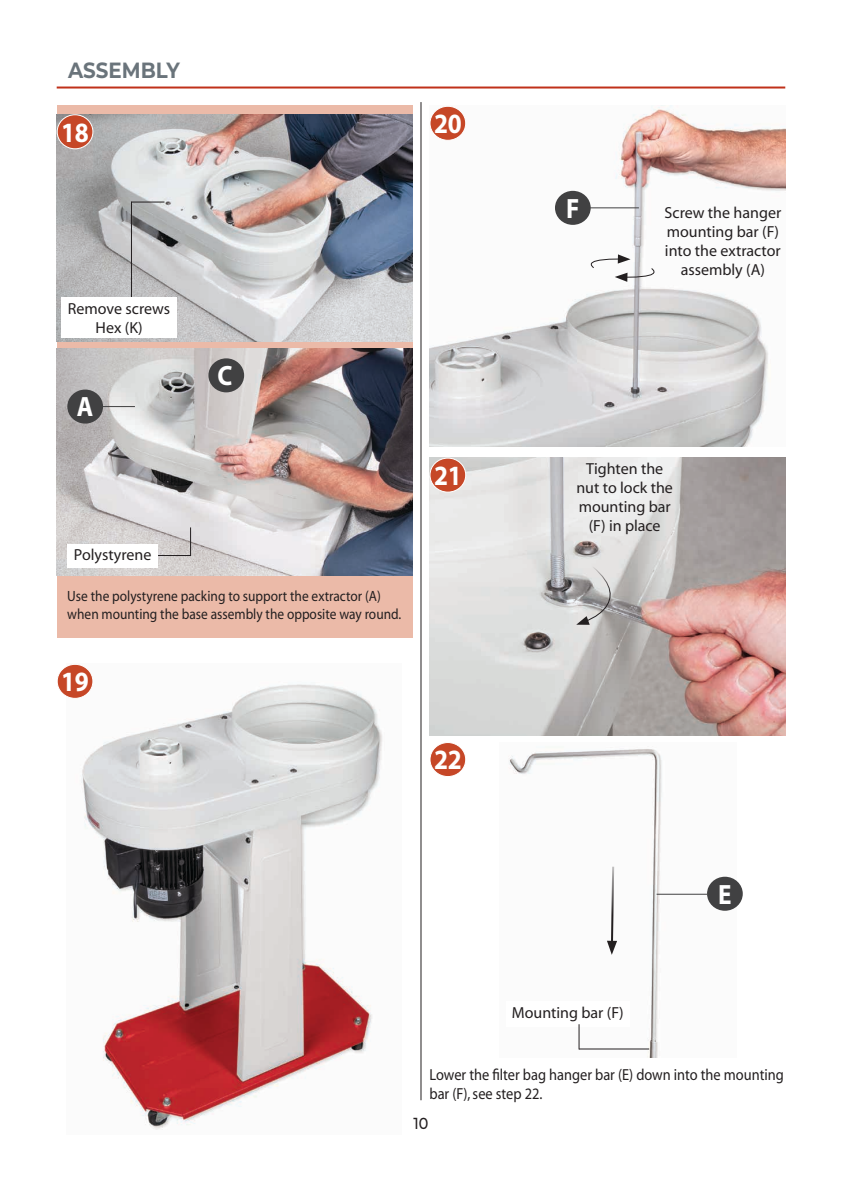
<style>
.page{position:relative;width:842px;height:1191px;background:#fff}
.page>*{position:absolute;margin:0;border:0;box-sizing:border-box;transform-origin:0 0}
.Numbers_black{font:700 28px "Myriad";letter-spacing:-.01em;color:#fff;scale:.9 1}
.Main_Heading_Left{font:700 22px "Montserrat";color:#6a747b;scale:.9 1}
.Image_Description{font:16px/19.2px "Myriad";color:#231f20;text-align:center}
.Manual_Text{font:16px/19.2px "Myriad";color:#231f20;scale:.9 1}
.Page_Numbers{font:500 16px "Montserrat";color:#231f20;scale:.9 1}
.Figure_Text{font:14.8px "Myriad";color:#231f20;scale:.9 1}
</style>
<div class="page">
<div style="left:57px;top:106px;width:355px;height:532px;background:#ebbaa8"></div>
<hr style="left:57px;top:86px;width:728px;height:2px;background:#c0311a">
<hr style="left:421px;top:102px;width:1px;height:998px;background:#231f20">
<img style="left:57px;top:114px;width:355px;height:227px">
<img style="left:57px;top:349px;width:355px;height:226px">
<div style="left:57px;top:115px;width:36px;height:34px;background:#c64727;border-radius:50%"></div>
<div style="left:57px;top:114px;width:36px;height:35px;border:1px solid #fff;border-radius:50%"></div>
<img style="left:509px;top:749px;width:227px;height:309px">
<div style="left:430px;top:742px;width:36px;height:34px;background:#c64727;border-radius:50%"></div>
<div style="left:429px;top:742px;width:37px;height:35px;border:1px solid #fff;border-radius:50%"></div>
<img style="left:429px;top:106px;width:356px;height:340px">
<img style="left:429px;top:457px;width:356px;height:278px">
<div style="left:430px;top:106px;width:36px;height:34px;background:#c64727;border-radius:50%"></div>
<div style="left:429px;top:106px;width:37px;height:35px;border:1px solid #fff;border-radius:50%"></div>
<div style="left:430px;top:458px;width:36px;height:34px;background:#c64727;border-radius:50%"></div>
<div style="left:429px;top:457px;width:37px;height:35px;border:1px solid #fff;border-radius:50%"></div>
<img style="left:67px;top:676px;width:316px;height:454px">
<div style="left:57px;top:664px;width:36px;height:34px;background:#c64727;border-radius:50%"></div>
<div style="left:57px;top:664px;width:36px;height:35px;border:1px solid #fff;border-radius:50%"></div>
<div style="left:555px;top:191px;width:36px;height:34px;background:#414142;border-radius:50%"></div>
<hr style="left:588px;top:207px;width:51px;height:1px;background:#414142">
<hr style="left:657px;top:893px;width:50px;height:1px;background:#414142">
<svg style="left:581px;top:254px;width:83px;height:28px"></svg>
<div style="left:707px;top:876px;width:36px;height:34px;background:#414142;border-radius:50%"></div>
<svg style="left:607px;top:864px;width:10px;height:90px"></svg>
<div style="left:506px;top:1001px;width:123px;height:26px;background:#fff"></div>
<hr style="left:579px;top:1048px;width:70px;height:1px;background:#231f20">
<svg style="left:578px;top:1024px;width:1px;height:25px"></svg>
<div style="left:67px;top:389px;width:36px;height:34px;background:#414142;border-radius:50%"></div>
<div style="left:208px;top:358px;width:36px;height:34px;background:#414142;border-radius:50%"></div>
<hr style="left:99px;top:406px;width:36px;height:1px;background:#414142">
<div style="left:67px;top:544px;width:91px;height:23px;background:#fff"></div>
<hr style="left:158px;top:555px;width:33px;height:1px;background:#231f20">
<hr style="left:131px;top:201px;width:33px;height:1px;background:#231f20">
<svg style="left:190px;top:527px;width:1px;height:28px"></svg>
<hr style="left:131px;top:201px;width:1px;height:97px;background:#231f20">
<div style="left:61px;top:298px;width:116px;height:40px;background:#fff"></div>
<svg style="left:576px;top:565px;width:37px;height:60px;background:#bab8b8"></svg>
<p class="Main_Heading_Left" style="left:68px;top:54px;width:126px">ASSEMBLY</p>
<p class="Numbers_black" style="left:61px;top:118px;width:32px">18</p>
<p class="Numbers_black" style="left:434px;top:109px;width:32px">20</p>
<p class="Image_Description" style="left:68px;top:299px;width:104px">Remove screws<br>Hex (K)</p>
<p class="Numbers_black" style="left:77px;top:392px;width:20px">A</p>
<p class="Numbers_black" style="left:217px;top:361px;width:18px">C</p>
<p class="Image_Description" style="left:74px;top:545px;width:79px">Polystyrene</p>
<p class="Figure_Text" style="left:67px;top:589px;width:350px">Use the polystyrene packing to support the extractor (A)</p>
<p class="Figure_Text" style="left:67px;top:606px;width:372px">when mounting the base assembly the opposite way round.</p>
<p class="Numbers_black" style="left:61px;top:667px;width:32px">19</p>
<p class="Numbers_black" style="left:434px;top:461px;width:32px">21</p>
<p class="Numbers_black" style="left:434px;top:745px;width:32px">22</p>
<p class="Numbers_black" style="left:566px;top:194px;width:16px">F</p>
<p class="Image_Description" style="left:665px;top:203px;width:118px">Screw the hanger mounting bar (F) into the extractor assembly (A)</p>
<p class="Image_Description" style="left:576px;top:459px;width:98px">Tighten the nut to lock the mounting bar (F) in place</p>
<p class="Image_Description" style="left:512px;top:1003px;width:113px">Mounting bar (F)</p>
<p class="Numbers_black" style="left:718px;top:879px;width:16px">E</p>
<p class="Manual_Text" style="left:429px;top:1065px;width:395px">Lower the filter bag hanger bar (E) down into the mounting bar (F), see step 22.</p>
<p class="Page_Numbers" style="left:413px;top:1112px;width:18px">10</p>
</div>
